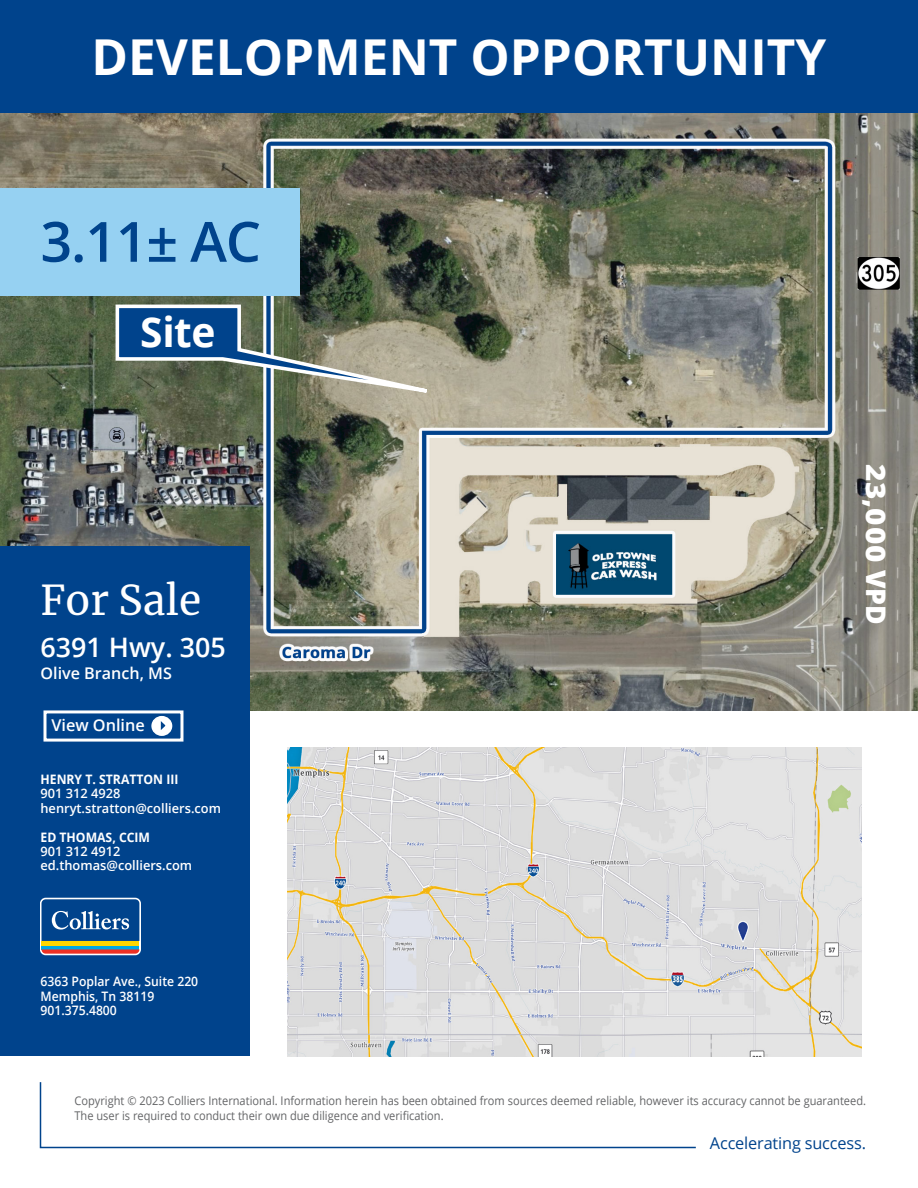
<style>
.page{position:relative;width:918px;height:1188px;background:#fff}
.page>*{position:absolute;margin:0;border:0;box-sizing:border-box;transform-origin:0 0}
.t1{font:600 55.5px "Open Sans";color:#00438c}
.t2{font:700 49.5px "Open Sans";color:#fff}
.t3{font:700 41.25px "Open Sans";color:#fff}
.t4{font:40.65px "Merriweather";color:#fff}
.t5{font:800 27px "Open Sans";letter-spacing:.01em;color:#fff;scale:1.1 1}
.t6{font:600 26.85px "Open Sans";color:#fff}
.t7{font:16.35px "Open Sans";letter-spacing:-.01em;color:#00438c}
.t8{font:600 16.35px "Open Sans";color:#fff}
.t9{font:600 16.05px "Open Sans";color:#fff}
.t10{font:600 13.05px/14.4px "Open Sans";color:#fff}
.t11{font:600 13.05px/14.4px "Open Sans";color:#fff;scale:.94 1}
.t12{font:700 13.05px "Open Sans";color:#fff;scale:.94 1}
.t13{font:12px/15px "Open Sans";color:#636466;scale:.92 1}
</style>
<div class="page">
<img style="left:0;top:112px;width:918px;height:599px">
<div style="left:0;top:546px;width:249px;height:510px;background:#00438c"></div>
<svg style="left:39px;top:1082px;width:657px;height:67px"></svg>
<img style="left:288px;top:747px;width:573px;height:309px">
<div style="left:0;top:188px;width:300px;height:108px;background:#96d1f2"></div>
<div style="left:44px;top:710px;width:139px;height:32px;border:3px solid #fff"></div>
<svg style="left:151px;top:716px;width:22px;height:20px"></svg>
<div style="left:0;top:0;width:918px;height:112px;background:#00438c"></div>
<svg style="left:40px;top:898px;width:100px;height:57px"></svg>
<svg style="left:42px;top:945px;width:97px;height:4px"></svg>
<hr style="left:42px;top:941px;width:97px;height:4px;background:#ffd600">
<svg style="left:42px;top:949px;width:97px;height:5px"></svg>
<svg style="left:42px;top:899px;width:97px;height:42px"></svg>
<svg style="left:114px;top:303px;width:428px;height:110px;background:#758078"></svg>
<h2 class="t2" style="left:92px;top:23px;width:736px">DEVELOPMENT OPPORTUNITY</h2>
<h1 class="t1" style="left:40px;top:204px;width:222px">3.11± AC</h1>
<h3 class="t3" style="left:140px;top:303px;width:77px">Site</h3>
<h3 class="t4" style="left:40px;top:572px;width:162px">For Sale</h3>
<h3 class="t6" style="left:40px;top:629px;width:187px">6391 Hwy. 305</h3>
<h3 class="t9" style="left:40px;top:662px;width:133px">Olive Branch, MS</h3>
<h3 class="t8" style="left:51px;top:714px;width:95px">View Online</h3>
<p class="t12" style="left:40px;top:770px;width:148px">HENRY T. STRATTON III</p>
<p class="t10" style="left:40px;top:786px;width:182px">901 312 4928 henryt.stratton@colliers.com</p>
<p class="t12" style="left:40px;top:828px;width:118px">ED THOMAS, CCIM</p>
<p class="t10" style="left:40px;top:844px;width:153px">901 312 4912 ed.thomas@colliers.com</p>
<p class="t11" style="left:40px;top:974px;width:169px">6363 Poplar Ave., Suite 220<br>Memphis, Tn 38119<br>901.375.4800</p>
<h3 class="t5" style="left:896px;top:464px;width:148px;rotate:90deg">23,000 VPD</h3>
<p class="t13" style="left:75px;top:1093px;width:862px">Copyright © 2023 Colliers International. Information herein has been obtained from sources deemed reliable, however its accuracy cannot be guaranteed.<br>The user is required to conduct their own due diligence and verification.</p>
<h3 class="t7" style="left:710px;top:1132px;width:158px">Accelerating success.</h3>
</div>
